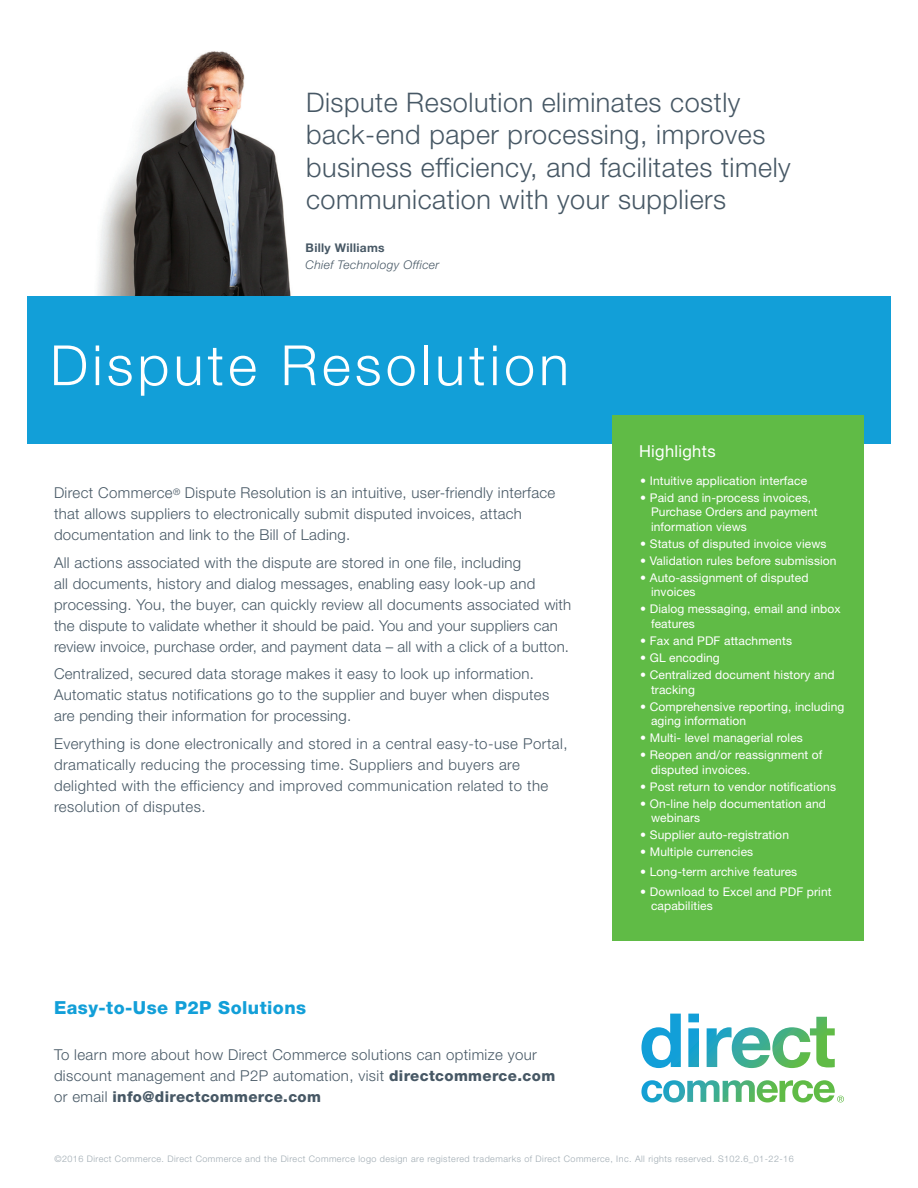
<style>
.page{position:relative;width:918px;height:1188px;background:#fff}
.page>*{position:absolute;margin:0;border:0;box-sizing:border-box;transform-origin:0 0}
.t1{font:300 55.5px "Helvetica Neue";letter-spacing:.075em;color:#fff}
.t2{font:300 27px/32.4px "Helvetica Neue";letter-spacing:.02em;color:#475865}
.t3{font:800 18px "Helvetica Neue";letter-spacing:.025em;color:#129fd8}
.t4{font:16.5px "Helvetica Neue";letter-spacing:.02em;color:#fff}
.t5{font:300 15px/21px "Helvetica Neue";letter-spacing:.02em;color:#475865}
.t6{font:12px/14.4px "Helvetica Neue";letter-spacing:.01em;color:#fff}
.t7{font:italic 300 12px "Helvetica Neue";letter-spacing:.03em;color:#475865}
.t8{font:700 12px "Helvetica Neue";letter-spacing:.025em;color:#475865}
.t9{font:300 9px "Helvetica Neue";letter-spacing:.05em;color:#9faab2}
.s1{font-weight:800}
</style>
<div class="page">
<svg style="left:641px;top:1014px;width:40px;height:54px"></svg>
<svg style="left:688px;top:1014px;width:11px;height:53px"></svg>
<svg style="left:707px;top:1017px;width:128px;height:51px"></svg>
<svg style="left:641px;top:1080px;width:203px;height:22px"></svg>
<img style="left:97px;top:51px;width:194px;height:245px">
<div style="left:27px;top:296px;width:864px;height:148px;background:#129fd8"></div>
<div style="left:612px;top:415px;width:252px;height:526px;background:#60bb46"></div>
<h2 class="t2" style="left:306px;top:86px;width:486px">Dispute Resolution eliminates costly back-end paper processing, improves business efficiency, and facilitates timely communication with your suppliers</h2>
<p class="t8" style="left:306px;top:241px;width:81px">Billy Williams</p>
<p class="t7" style="left:306px;top:257px;width:135px">Chief Technology Officer</p>
<h1 class="t1" style="left:50px;top:331px;width:520px">Dispute Resolution</h1>
<p class="t5" style="left:54px;top:482px;width:503px">Direct Commerce<sup>®</sup> Dispute Resolution is an intuitive, user-friendly interface that allows suppliers to electronically submit disputed invoices, attach documentation and link to the Bill of Lading.</p>
<p class="t5" style="left:54px;top:551px;width:519px">All actions associated with the dispute are stored in one file, including<br>all documents, history and dialog messages, enabling easy look-up and processing. You, the buyer, can quickly review all documents associated with the dispute to validate whether it should be paid. You and your suppliers can review invoice, purchase order, and payment data – all with a click of a button.</p>
<p class="t5" style="left:54px;top:663px;width:497px">Centralized, secured data storage makes it easy to look up information.<br>Automatic status notifications go to the supplier and buyer when disputes are pending their information for processing.</p>
<p class="t5" style="left:54px;top:733px;width:515px">Everything is done electronically and stored in a central easy-to-use Portal, dramatically reducing the processing time. Suppliers and buyers are delighted with the efficiency and improved communication related to the resolution of disputes.</p>
<p class="t3" style="left:54px;top:997px;width:254px">Easy-to-Use P2P Solutions</p>
<p class="t5" style="left:54px;top:1044px;width:503px">To learn more about how Direct Commerce solutions can optimize your discount management and P2P automation, visit <span class="s1">directcommerce.com </span>or email <span class="s1">info@directcommerce.com</span></p>
<p class="t4" style="left:639px;top:441px;width:78px">Highlights</p>
<p class="t6" style="left:640px;top:473px;width:168px">• Intuitive application interface</p>
<p class="t6" style="left:651px;top:490px;width:168px;text-indent:-11px">• Paid and in-process invoices,<br>Purchase Orders and payment information views</p>
<p class="t6" style="left:640px;top:536px;width:188px">• Status of disputed invoice views</p>
<p class="t6" style="left:640px;top:553px;width:198px">• Validation rules before submission</p>
<p class="t6" style="left:651px;top:570px;width:159px;text-indent:-11px">• Auto-assignment of disputed invoices</p>
<p class="t6" style="left:651px;top:602px;width:191px;text-indent:-11px">• Dialog messaging, email and inbox features</p>
<p class="t6" style="left:640px;top:633px;width:153px">• Fax and PDF attachments</p>
<p class="t6" style="left:640px;top:650px;width:81px">• GL encoding</p>
<p class="t6" style="left:651px;top:668px;width:185px;text-indent:-11px">• Centralized document history and tracking</p>
<p class="t6" style="left:651px;top:699px;width:195px;text-indent:-11px">• Comprehensive reporting, including aging information</p>
<p class="t6" style="left:640px;top:731px;width:164px">• Multi- level managerial roles</p>
<p class="t6" style="left:651px;top:748px;width:173px;text-indent:-11px">• Reopen and/or reassignment of disputed invoices.</p>
<p class="t6" style="left:640px;top:779px;width:197px">• Post return to vendor notifications</p>
<p class="t6" style="left:651px;top:796px;width:176px;text-indent:-11px">• On-line help documentation and webinars</p>
<p class="t6" style="left:640px;top:828px;width:150px">• Supplier auto-registration</p>
<p class="t6" style="left:640px;top:845px;width:115px">• Multiple currencies</p>
<p class="t6" style="left:640px;top:865px;width:159px">• Long-term archive features</p>
<p class="t6" style="left:651px;top:884px;width:182px;text-indent:-11px">• Download to Excel and PDF print capabilities</p>
<p class="t9" style="left:54px;top:1153px;width:741px">©2016 Direct Commerce. Direct Commerce and the Direct Commerce logo design are registered trademarks of Direct Commerce, Inc. All rights reserved. S102.6_01-22-16</p>
</div>
